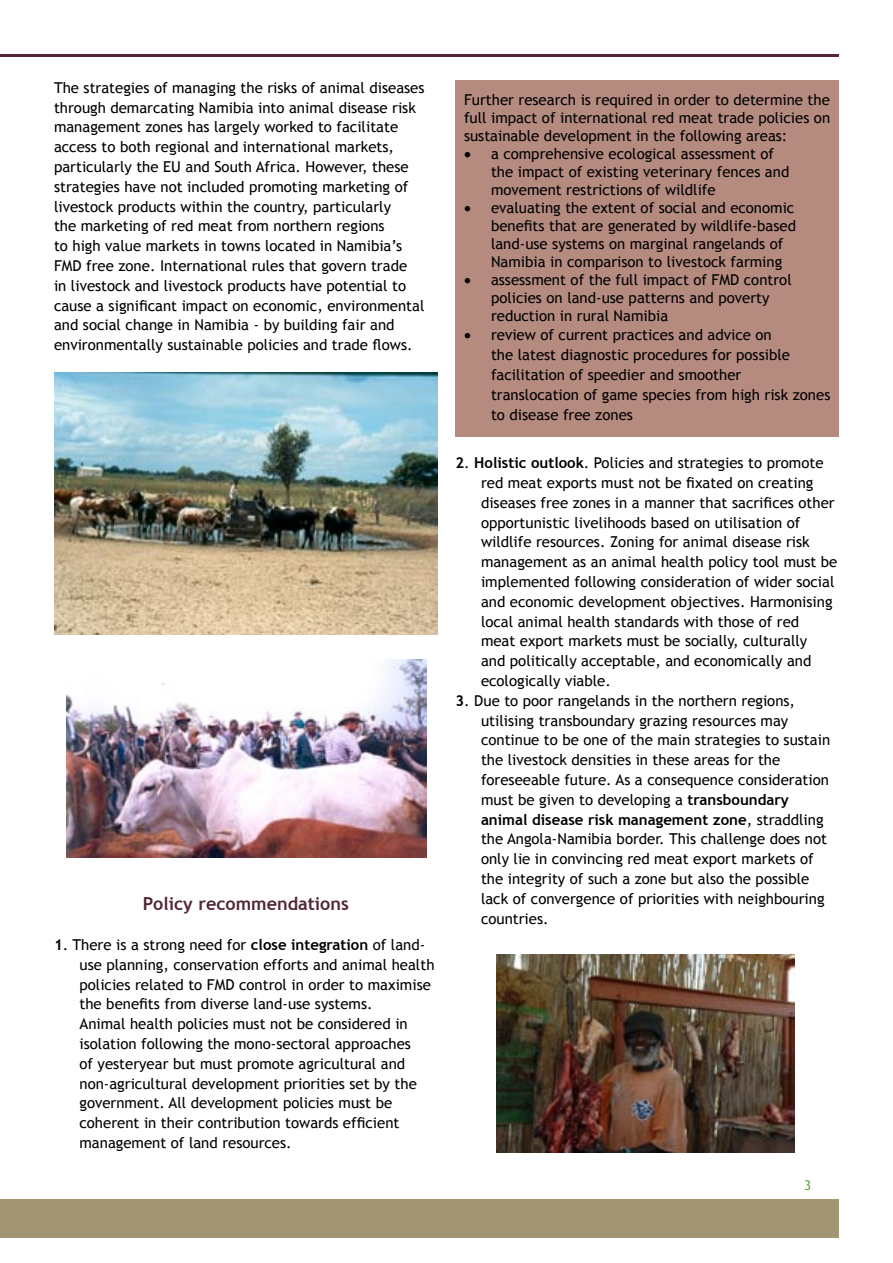
<style>
.page{position:relative;width:893px;height:1263px;background:#fff}
.page>*{position:absolute;margin:0;border:0;box-sizing:border-box;transform-origin:0 0}
.t1{font:700 18px "Trebuchet MS";color:#522731}
.t2{font:15px/19.8px "Trebuchet MS";color:#000}
.Paragraph_Style_1{font:13.5px "Trebuchet MS";color:#5fa841}
.s1{font-weight:700}
</style>
<div class="page">
<hr style="left:0;top:54px;width:839px;height:3px;background:#522731">
<div style="left:0;top:1199px;width:838px;height:39px;background:#a19574"></div>
<div style="left:455px;top:81px;width:384px;height:356px;background:#b58b80"></div>
<img style="left:54px;top:372px;width:383px;height:262px">
<img style="left:66px;top:660px;width:361px;height:197px">
<img style="left:497px;top:955px;width:298px;height:198px">
<p class="t2" style="left:54px;top:78px;width:372px">The strategies of managing the risks of animal diseases through demarcating Namibia into animal disease risk management zones has largely worked to facilitate access to both regional and international markets, particularly the EU and South Africa. However, these strategies have not included promoting marketing of livestock products within the country, particularly<br>the marketing of red meat from northern regions<br>to high value markets in towns located in Namibia’s FMD free zone. International rules that govern trade<br>in livestock and livestock products have potential to cause a significant impact on economic, environmental and social change in Namibia - by building fair and environmentally sustainable policies and trade flows.</p>
<p class="t1" style="left:143px;top:893px;width:208px">Policy recommendations</p>
<p class="t2" style="left:80px;top:935px;width:356px;text-indent:-26px"><span class="s1">1</span>. There is a strong need for <span class="s1">close integration</span> of land&shy;use planning, conservation efforts and animal health policies related to FMD control in order to maximise the benefits from diverse land-use systems.<br>Animal health policies must not be considered in isolation following the mono-sectoral approaches<br>of yesteryear but must promote agricultural and non-agricultural development priorities set by the government. All development policies must be coherent in their contribution towards efficient management of land resources.</p>
<p class="t2" style="left:464px;top:90px;width:368px;line-height:18px;text-align:justify">Further research is required in order to determine the full impact of international red meat trade policies on sustainable development in the following areas:</p>
<p class="t2" style="left:491px;top:144px;width:300px;line-height:18px;text-indent:-27px">• a comprehensive ecological assessment of the impact of existing veterinary fences and movement restrictions of wildlife</p>
<p class="t2" style="left:491px;top:198px;width:307px;line-height:18px;text-indent:-27px">• evaluating the extent of social and economic benefits that are generated by wildlife-based land-use systems on marginal rangelands of Namibia in comparison to livestock farming</p>
<p class="t2" style="left:491px;top:270px;width:302px;line-height:18px;text-indent:-27px">• assessment of the full impact of FMD control policies on land-use patterns and poverty reduction in rural Namibia</p>
<p class="t2" style="left:491px;top:325px;width:341px;text-indent:-27px">• review of current practices and advice on<br>the latest diagnostic procedures for possible facilitation of speedier and smoother translocation of game species from high risk zones to disease free zones</p>
<p class="t2" style="left:481px;top:453px;width:358px;text-indent:-26px"><span class="s1">2</span>. <span class="s1">Holistic outlook</span>. Policies and strategies to promote red meat exports must not be fixated on creating diseases free zones in a manner that sacrifices other opportunistic livelihoods based on utilisation of wildlife resources. Zoning for animal disease risk management as an animal health policy tool must be implemented following consideration of wider social and economic development objectives. Harmonising local animal health standards with those of red<br>meat export markets must be socially, culturally<br>and politically acceptable, and economically and ecologically viable.</p>
<p class="t2" style="left:481px;top:691px;width:351px;text-indent:-26px"><span class="s1">3</span>. Due to poor rangelands in the northern regions, utilising transboundary grazing resources may continue to be one of the main strategies to sustain the livestock densities in these areas for the foreseeable future. As a consequence consideration must be given to developing a <span class="s1">transboundary animal disease risk management zone</span>, straddling the Angola-Namibia border. This challenge does not only lie in convincing red meat export markets of the integrity of such a zone but also the possible lack of convergence of priorities with neighbouring countries.</p>
<p class="Paragraph_Style_1" style="left:804px;top:1177px;width:9px">3</p>
</div>
